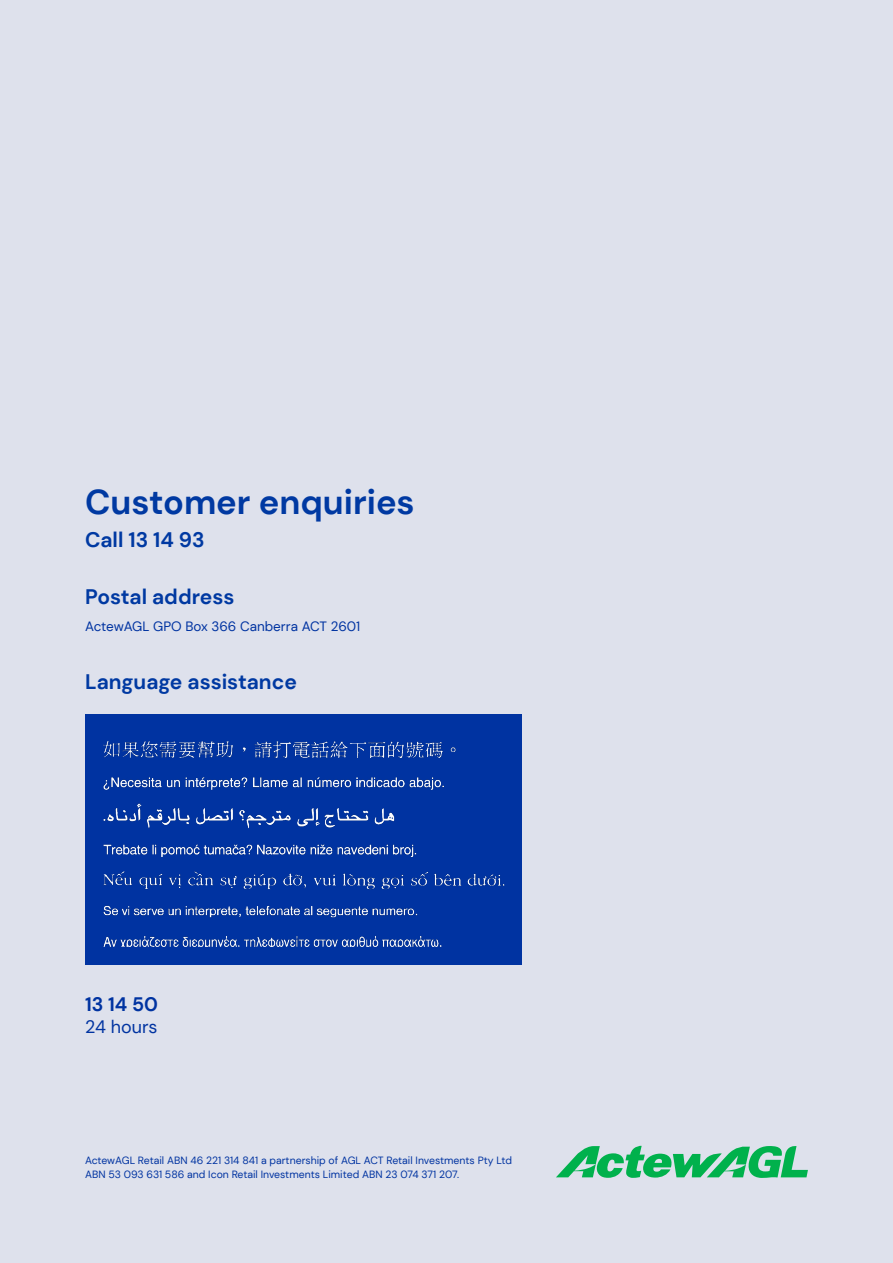
<style>
.page{position:relative;width:893px;height:1263px;background:#dee1ec}
.page>*{position:absolute;margin:0;border:0;box-sizing:border-box;transform-origin:0 0}
.t1{font:700 34.5px "DM Sans";color:#0039a2}
.t2{font:700 21px "DM Sans";color:#0039a2}
.t3{font:700 19.5px "DM Sans";color:#0033a1}
.t4{font:18px "DM Sans";color:#0033a1}
.t5{font:13.5px "DM Sans";color:#0033a1}
.t6{font:10.5px/13.5px "DM Sans";color:#0033a1}
</style>
<div class="page">
<svg style="left:556px;top:1145px;width:252px;height:33px"></svg>
<div style="left:85px;top:714px;width:437px;height:251px;background:#0033a1"></div>
<img style="left:103px;top:741px;width:402px;height:206px">
<h1 class="t1" style="left:85px;top:480px;width:331px">Customer enquiries</h1>
<h2 class="t2" style="left:85px;top:527px;width:121px">Call 13 14 93</h2>
<h2 class="t2" style="left:85px;top:584px;width:151px">Postal address</h2>
<p class="t5" style="left:85px;top:618px;width:277px">ActewAGL GPO Box 366 Canberra ACT 2601</p>
<h2 class="t2" style="left:85px;top:668px;width:213px">Language assistance</h2>
<h3 class="t3" style="left:85px;top:992px;width:74px">13 14 50</h3>
<h3 class="t4" style="left:85px;top:1016px;width:74px">24 hours</h3>
<p class="t6" style="left:85px;top:1154px;width:428px">ActewAGL Retail ABN 46 221 314 841 a partnership of AGL ACT Retail Investments Pty Ltd<br>ABN 53 093 631 586 and Icon Retail Investments Limited ABN 23 074 371 207.</p>
</div>
